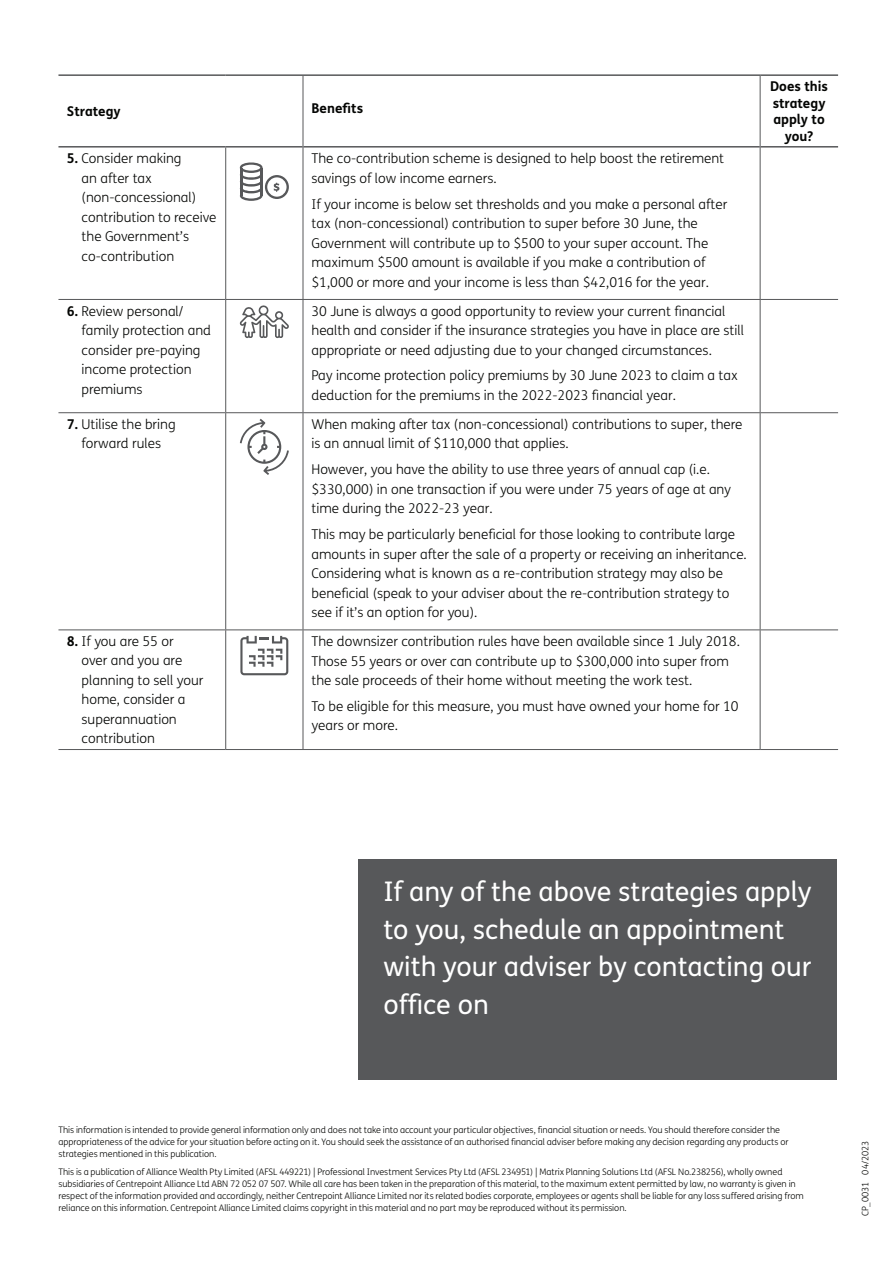
<style>
.page{position:relative;width:893px;height:1263px;background:#fff}
.page>*{position:absolute;margin:0;border:0;box-sizing:border-box;transform-origin:0 0}
.t1{font:27px/37.5px "FS Me";color:#fff}
.t2{font:300 13.5px/19.5px "FS Me";color:#040503}
.t3{font:700 13.5px/16.5px "FS Me";color:#040503;text-align:center}
.t4{font:300 9px/12px "FS Me";letter-spacing:-.005em;color:#040503}
.s1{font-weight:700}
</style>
<div class="page">
<div style="left:358px;top:859px;width:479px;height:220px;background:#57585a"></div>
<hr style="left:58px;top:74px;width:168px;height:2px;background:#57585a">
<hr style="left:226px;top:74px;width:77px;height:2px;background:#57585a">
<hr style="left:303px;top:74px;width:457px;height:2px;background:#57585a">
<hr style="left:760px;top:74px;width:78px;height:2px;background:#57585a">
<hr style="left:58px;top:146px;width:168px;height:2px;background:#57585a">
<hr style="left:226px;top:146px;width:77px;height:2px;background:#57585a">
<hr style="left:303px;top:146px;width:457px;height:2px;background:#57585a">
<hr style="left:760px;top:146px;width:78px;height:2px;background:#57585a">
<hr style="left:225px;top:148px;width:1px;height:151px;background:#57585a">
<hr style="left:303px;top:147px;width:1px;height:152px;background:#57585a">
<hr style="left:760px;top:147px;width:1px;height:152px;background:#57585a">
<hr style="left:58px;top:299px;width:168px;height:1px;background:#57585a">
<hr style="left:226px;top:299px;width:77px;height:1px;background:#57585a">
<hr style="left:225px;top:300px;width:1px;height:112px;background:#57585a">
<hr style="left:303px;top:299px;width:457px;height:1px;background:#57585a">
<hr style="left:303px;top:300px;width:1px;height:112px;background:#57585a">
<hr style="left:760px;top:299px;width:78px;height:1px;background:#57585a">
<hr style="left:760px;top:300px;width:1px;height:112px;background:#57585a">
<hr style="left:225px;top:630px;width:1px;height:119px;background:#57585a">
<hr style="left:303px;top:630px;width:1px;height:119px;background:#57585a">
<hr style="left:760px;top:630px;width:1px;height:119px;background:#57585a">
<hr style="left:58px;top:749px;width:168px;height:1px;background:#57585a">
<hr style="left:226px;top:749px;width:77px;height:1px;background:#57585a">
<hr style="left:303px;top:749px;width:457px;height:1px;background:#57585a">
<hr style="left:760px;top:749px;width:78px;height:1px;background:#57585a">
<hr style="left:58px;top:412px;width:168px;height:1px;background:#57585a">
<hr style="left:226px;top:412px;width:77px;height:1px;background:#57585a">
<hr style="left:225px;top:413px;width:1px;height:216px;background:#57585a">
<hr style="left:303px;top:412px;width:457px;height:1px;background:#57585a">
<hr style="left:303px;top:413px;width:1px;height:216px;background:#57585a">
<hr style="left:760px;top:412px;width:78px;height:1px;background:#57585a">
<hr style="left:760px;top:413px;width:1px;height:216px;background:#57585a">
<hr style="left:58px;top:629px;width:168px;height:1px;background:#57585a">
<hr style="left:226px;top:629px;width:77px;height:1px;background:#57585a">
<hr style="left:303px;top:629px;width:457px;height:1px;background:#57585a">
<hr style="left:760px;top:629px;width:78px;height:1px;background:#57585a">
<hr style="left:303px;top:76px;width:1px;height:71px;background:#57585a">
<hr style="left:760px;top:76px;width:1px;height:71px;background:#57585a">
<svg style="left:240px;top:162px;width:49px;height:39px"></svg>
<svg style="left:240px;top:305px;width:49px;height:33px"></svg>
<svg style="left:240px;top:419px;width:49px;height:56px"></svg>
<svg style="left:240px;top:636px;width:48px;height:39px"></svg>
<p class="t3" style="left:67px;top:102px;width:55px">Strategy</p>
<p class="t3" style="left:311px;top:99px;width:53px">Benefits</p>
<p class="t2" style="left:82px;top:148px;width:136px;text-indent:-15px"><span class="s1">5.</span> Consider making<br>an after tax (non-concessional) contribution to receive the Government’s co-contribution</p>
<p class="t2" style="left:311px;top:148px;width:414px">The co-contribution scheme is designed to help boost the retirement savings of low income earners.</p>
<p class="t2" style="left:311px;top:194px;width:417px">If your income is below set thresholds and you make a personal after tax (non-concessional) contribution to super before 30 June, the Government will contribute up to $500 to your super account. The maximum $500 amount is available if you make a contribution of $1,000 or more and your income is less than $42,016 for the year.</p>
<p class="t2" style="left:82px;top:301px;width:131px;text-indent:-15px"><span class="s1">6.</span> Review personal/ family protection and consider pre-paying income protection premiums</p>
<p class="t2" style="left:311px;top:301px;width:434px">30 June is always a good opportunity to review your current financial health and consider if the insurance strategies you have in place are still appropriate or need adjusting due to your changed circumstances.</p>
<p class="t2" style="left:311px;top:366px;width:428px">Pay income protection policy premiums by 30 June 2023 to claim a tax deduction for the premiums in the 2022-2023 financial year.</p>
<p class="t2" style="left:67px;top:414px;width:110px;text-align:center"><span class="s1">7.</span> Utilise the bring forward rules</p>
<p class="t2" style="left:311px;top:414px;width:432px">When making after tax (non-concessional) contributions to super, there is an annual limit of $110,000 that applies.</p>
<p class="t2" style="left:311px;top:459px;width:421px">However, you have the ability to use three years of annual cap (i.e. $330,000) in one transaction if you were under 75 years of age at any time during the 2022-23 year.</p>
<p class="t2" style="left:311px;top:524px;width:437px">This may be particularly beneficial for those looking to contribute large amounts in super after the sale of a property or receiving an inheritance.<br>Considering what is known as a re-contribution strategy may also be beneficial (speak to your adviser about the re-contribution strategy to see if it’s an option for you).</p>
<p class="t2" style="left:82px;top:631px;width:123px;text-indent:-15px"><span class="s1">8.</span> If you are 55 or<br>over and you are planning to sell your home, consider a superannuation contribution</p>
<p class="t2" style="left:311px;top:631px;width:430px">The downsizer contribution rules have been available since 1 July 2018.<br>Those 55 years or over can contribute up to $300,000 into super from the sale proceeds of their home without meeting the work test.</p>
<p class="t2" style="left:311px;top:696px;width:429px">To be eligible for this measure, you must have owned your home for 10 years or more.</p>
<p class="t3" style="left:770px;top:78px;width:59px">Does this strategy apply to you?</p>
<h1 class="t1" style="left:383px;top:872px;width:430px">If any of the above strategies apply to you, schedule an appointment with your adviser by contacting our office on</h1>
<p class="t4" style="left:58px;top:1123px;width:732px">This information is intended to provide general information only and does not take into account your particular objectives, financial situation or needs. You should therefore consider the appropriateness of the advice for your situation before acting on it. You should seek the assistance of an authorised financial adviser before making any decision regarding any products or strategies mentioned in this publication.</p>
<p class="t4" style="left:58px;top:1166px;width:747px">This is a publication of Alliance Wealth Pty Limited (AFSL 449221) | Professional Investment Services Pty Ltd (AFSL 234951) | Matrix Planning Solutions Ltd (AFSL No.238256), wholly owned subsidiaries of Centrepoint Alliance Ltd ABN 72 052 07 507. While all care has been taken in the preparation of this material, to the maximum extent permitted by law, no warranty is given in respect of the information provided and accordingly, neither Centrepoint Alliance Limited nor its related bodies corporate, employees or agents shall be liable for any loss suffered arising from reliance on this information. Centrepoint Alliance Limited claims copyright in this material and no part may be reproduced without its permission.</p>
<p class="t4" style="left:859px;top:1216px;width:77px;rotate:-90deg">CP_0031 04/2023</p>
</div>
